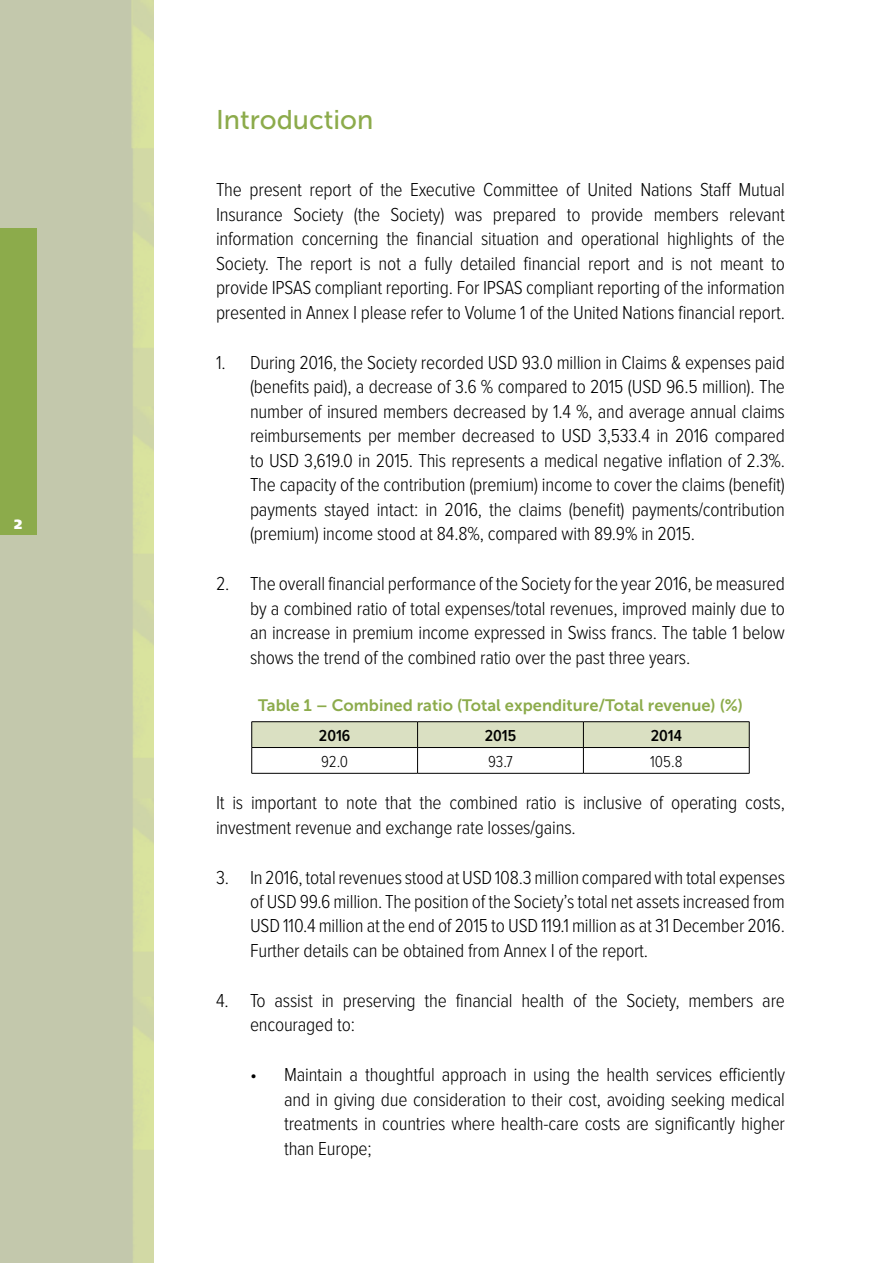
<style>
.page{position:relative;width:893px;height:1263px;background:#fff}
.page>*{position:absolute;margin:0;border:0;box-sizing:border-box;transform-origin:0 0}
.t1{font:27px "Museo Sans 500";color:#8cab4b}
.t2{font:300 19.5px/24.5px "Proxima Nova Cond";letter-spacing:-.01em;color:#000}
.t3{font:16.5px "Museo Sans 700";color:#8cab4b}
.t4{font:300 16.5px "Proxima Nova Cond";color:#000}
.t5{font:600 16.5px "Proxima Nova Cond";color:#000}
.t6{font:900 13.5px "Frutiger LT Std";color:#fff}
</style>
<div class="page">
<img style="left:0;top:0;width:154px;height:1263px">
<div style="left:0;top:228px;width:36px;height:306px;background:#8cab4b"></div>
<svg style="left:251px;top:722px;width:499px;height:51px"></svg>
<hr style="left:252px;top:721px;width:166px;height:1px;background:#000">
<hr style="left:418px;top:721px;width:165px;height:1px;background:#000">
<hr style="left:583px;top:721px;width:166px;height:1px;background:#000">
<hr style="left:252px;top:747px;width:166px;height:1px;background:#000">
<hr style="left:418px;top:747px;width:165px;height:1px;background:#000">
<hr style="left:583px;top:747px;width:166px;height:1px;background:#000">
<hr style="left:252px;top:773px;width:166px;height:1px;background:#000">
<hr style="left:418px;top:773px;width:165px;height:1px;background:#000">
<hr style="left:583px;top:773px;width:166px;height:1px;background:#000">
<p class="t6" style="left:14px;top:516px;width:9px">2</p>
<h1 class="t1" style="left:216px;top:105px;width:159px">Introduction</h1>
<p class="t2" style="left:216px;top:178px;width:570px;text-align:justify">The present report of the Executive Committee of United Nations Staff Mutual Insurance Society (the Society) was prepared to provide members relevant information concerning the financial situation and operational highlights of the Society. The report is not a fully detailed financial report and is not meant to provide IPSAS compliant reporting. For IPSAS compliant reporting of the information presented in Annex I please refer to Volume 1 of the United Nations financial report.</p>
<p class="t2" style="left:250px;top:351px;width:536px;text-indent:-34px">1. During 2016, the Society recorded USD 93.0 million in Claims &amp; expenses paid (benefits paid), a decrease of 3.6 % compared to 2015 (USD 96.5 million). The number of insured members decreased by 1.4 %, and average annual claims reimbursements per member decreased to USD 3,533.4 in 2016 compared to USD 3,619.0 in 2015. This represents a medical negative inflation of 2.3%.<br>The capacity of the contribution (premium) income to cover the claims (benefit) payments stayed intact: in 2016, the claims (benefit) payments/contribution (premium) income stood at 84.8%, compared with 89.9% in 2015.</p>
<p class="t2" style="left:250px;top:572px;width:536px;text-align:justify;text-indent:-34px">2. The overall financial performance of the Society for the year 2016, be measured by a combined ratio of total expenses/total revenues, improved mainly due to an increase in premium income expressed in Swiss francs. The table 1 below shows the trend of the combined ratio over the past three years.</p>
<p class="t3" style="left:258px;top:696px;width:486px">Table 1 – Combined ratio (Total expenditure/Total revenue) (%)</p>
<p class="t5" style="left:319px;top:728px;width:33px">2016</p>
<p class="t5" style="left:485px;top:728px;width:33px">2015</p>
<p class="t5" style="left:651px;top:728px;width:33px">2014</p>
<p class="t4" style="left:321px;top:754px;width:29px">92.0</p>
<p class="t4" style="left:488px;top:754px;width:26px">93.7</p>
<p class="t4" style="left:650px;top:754px;width:34px">105.8</p>
<p class="t2" style="left:216px;top:791px;width:570px">It is important to note that the combined ratio is inclusive of operating costs, investment revenue and exchange rate losses/gains.</p>
<p class="t2" style="left:250px;top:866px;width:536px;text-indent:-34px">3. In 2016, total revenues stood at USD 108.3 million compared with total expenses of USD 99.6 million. The position of the Society’s total net assets increased from USD 110.4 million at the end of 2015 to USD 119.1 million as at 31 December 2016.<br>Further details can be obtained from Annex I of the report.</p>
<p class="t2" style="left:250px;top:989px;width:536px;text-indent:-34px">4. To assist in preserving the financial health of the Society, members are encouraged to:</p>
<p class="t2" style="left:284px;top:1063px;width:502px;text-align:justify;text-indent:-34px">• Maintain a thoughtful approach in using the health services efficiently and in giving due consideration to their cost, avoiding seeking medical treatments in countries where health-care costs are significantly higher than Europe;</p>
</div>
